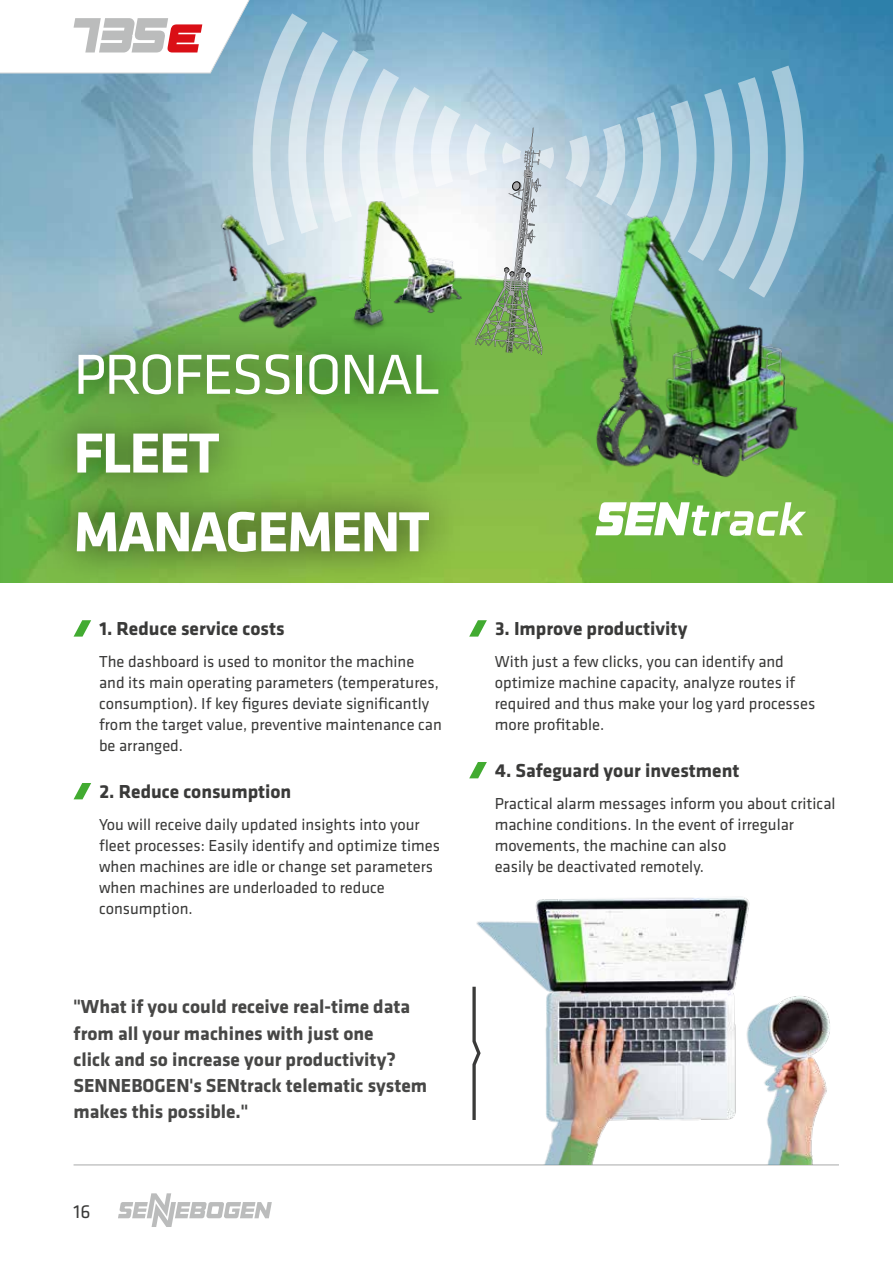
<style>
.page{position:relative;width:893px;height:1263px;background:#fff}
.page>*{position:absolute;margin:0;border:0;box-sizing:border-box;transform-origin:0 0}
.t1{font:700 58.5px/78.8px "Klavika Basic";letter-spacing:-.03em;color:#fff}
.t2{font:58.5px "Klavika Basic";letter-spacing:-.03em;color:#fff}
.t3{font:700 19.5px/26.2px "Klavika Basic";color:#474746}
.t4{font:700 19.5px "Klavika Basic";color:#3a3a39}
.t5{font:19.5px "Klavika Basic";color:#3a3a39}
.t6{font:16.5px/21px "Klavika Basic";color:#3a3a39}
</style>
<div class="page">
<svg style="left:118px;top:1193px;width:154px;height:34px"></svg>
<hr style="left:74px;top:1164px;width:765px;height:1px;background:#c5c6c6">
<img style="left:0;top:0;width:893px;height:583px">
<img style="left:476px;top:898px;width:354px;height:266px">
<svg style="left:595px;top:502px;width:211px;height:34px"></svg>
<svg style="left:596px;top:66px;width:210px;height:138px;background:#8dbad1"></svg>
<svg style="left:565px;top:135px;width:25px;height:52px"></svg>
<svg style="left:466px;top:124px;width:88px;height:232px"></svg>
<svg style="left:74px;top:620px;width:17px;height:17px"></svg>
<svg style="left:74px;top:783px;width:17px;height:16px"></svg>
<svg style="left:469px;top:620px;width:18px;height:17px"></svg>
<svg style="left:469px;top:762px;width:18px;height:16px"></svg>
<div style="left:40px;top:317px;width:431px;height:272px;background:#000;opacity:.7"></div>
<img style="left:166px;top:245px;width:164px;height:110px">
<img style="left:342px;top:187px;width:121px;height:151px">
<svg style="left:472px;top:983px;width:10px;height:140px"></svg>
<img style="left:582px;top:204px;width:231px;height:288px">
<svg style="left:0;top:0;width:460px;height:245px"></svg>
<h1 class="t2" style="left:74px;top:336px;width:369px">PROFESSIONAL</h1>
<h1 class="t1" style="left:74px;top:411px;width:358px">FLEET<br>MANAGEMENT</h1>
<p class="t4" style="left:99px;top:615px;width:187px">1. Reduce service costs</p>
<p class="t6" style="left:99px;top:650px;width:344px">The dashboard is used to monitor the machine and its main operating parameters (temperatures, consumption). If key figures deviate significantly from the target value, preventive maintenance can be arranged.</p>
<p class="t4" style="left:99px;top:777px;width:193px">2. Reduce consumption</p>
<p class="t6" style="left:99px;top:813px;width:342px">You will receive daily updated insights into your fleet processes: Easily identify and optimize times when machines are idle or change set parameters when machines are underloaded to reduce consumption.</p>
<p class="t3" style="left:74px;top:993px;width:355px">"What if you could receive real-time data from all your machines with just one<br>click and so increase your productivity?<br>SENNEBOGEN's SENtrack telematic system makes this possible."</p>
<p class="t5" style="left:74px;top:1199px;width:18px">16</p>
<p class="t4" style="left:495px;top:615px;width:194px">3. Improve productivity</p>
<p class="t6" style="left:495px;top:650px;width:322px">With just a few clicks, you can identify and optimize machine capacity, analyze routes if required and thus make your log yard processes more profitable.</p>
<p class="t4" style="left:495px;top:756px;width:246px">4. Safeguard your investment</p>
<p class="t6" style="left:495px;top:792px;width:342px">Practical alarm messages inform you about critical machine conditions. In the event of irregular movements, the machine can also<br>easily be deactivated remotely.</p>
</div>
